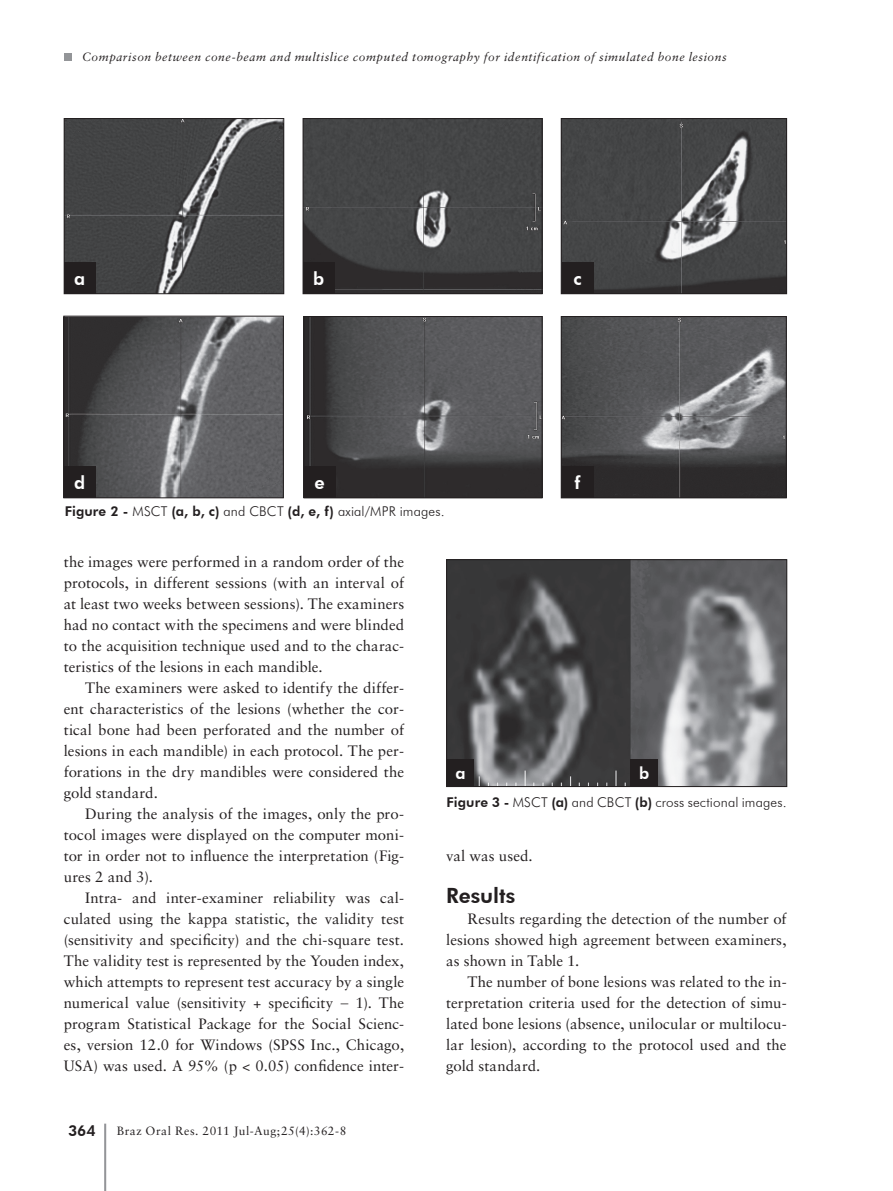
<style>
.page{position:relative;width:893px;height:1191px;background:#fff}
.page>*{position:absolute;margin:0;border:0;box-sizing:border-box;transform-origin:0 0}
.t1{font:800 21px "Futura BT";letter-spacing:-.005em;color:#231f20}
.t2{font:800 18px "Futura BT";color:#fff}
.t3{font:800 16.5px "Futura BT";color:#fff}
.t4{font:15px/21px "Sabon LT Std";color:#231f20;text-align:justify}
.t5{font:800 15px "Futura BT";color:#231f20}
.t6{font:300 13.5px "Futura BT";letter-spacing:.01em;color:#231f20}
.t7{font:italic 12px "Sabon LT Std";letter-spacing:.05em;color:#231f20}
.t8{font:12px "Sabon LT Std";letter-spacing:.04em;color:#231f20}
.s1{font-weight:800}
</style>
<div class="page">
<div style="left:64px;top:53px;width:7px;height:8px;background:#939598"></div>
<hr style="left:104px;top:1123px;width:2px;height:68px;background:#939598">
<img style="left:448px;top:561px;width:337px;height:224px">
<div style="left:446px;top:559px;width:341px;height:228px;border:1px solid #231f20"></div>
<img style="left:66px;top:120px;width:216px;height:172px">
<div style="left:64px;top:118px;width:220px;height:176px;border:1px solid #231f20"></div>
<img style="left:305px;top:120px;width:235px;height:172px">
<div style="left:303px;top:118px;width:239px;height:176px;border:1px solid #231f20"></div>
<img style="left:563px;top:120px;width:222px;height:172px">
<div style="left:561px;top:118px;width:226px;height:176px;border:1px solid #231f20"></div>
<img style="left:65px;top:318px;width:217px;height:178px">
<div style="left:63px;top:316px;width:221px;height:182px;border:1px solid #231f20"></div>
<img style="left:306px;top:318px;width:234px;height:178px">
<div style="left:304px;top:316px;width:238px;height:182px;border:1px solid #231f20"></div>
<img style="left:563px;top:318px;width:222px;height:178px">
<div style="left:561px;top:316px;width:226px;height:182px;border:1px solid #231f20"></div>
<div style="left:64px;top:262px;width:32px;height:32px;background:#231f20"></div>
<div style="left:447px;top:759px;width:27px;height:27px;background:#231f20"></div>
<div style="left:64px;top:466px;width:32px;height:31px;background:#231f20"></div>
<div style="left:303px;top:262px;width:32px;height:32px;background:#231f20"></div>
<div style="left:630px;top:759px;width:28px;height:27px;background:#231f20"></div>
<div style="left:304px;top:466px;width:32px;height:31px;background:#231f20"></div>
<div style="left:562px;top:262px;width:31px;height:32px;background:#231f20"></div>
<div style="left:562px;top:466px;width:31px;height:31px;background:#231f20"></div>
<p class="t7" style="left:82px;top:50px;width:646px">Comparison between cone-beam and multislice computed tomography for identification of simulated bone lesions</p>
<p class="t2" style="left:74px;top:268px;width:12px">a</p>
<p class="t2" style="left:313px;top:268px;width:13px">b</p>
<p class="t2" style="left:573px;top:268px;width:10px">c</p>
<p class="t2" style="left:74px;top:471px;width:13px">d</p>
<p class="t2" style="left:315px;top:471px;width:12px">e</p>
<p class="t2" style="left:575px;top:471px;width:7px">f</p>
<p class="t6" style="left:65px;top:503px;width:381px"><span class="s1">Figure 2 -</span> MSCT <span class="s1">(a, b, c)</span> and CBCT <span class="s1">(d, e, f)</span> axial/MPR images.</p>
<p class="t4" style="left:64px;top:551px;width:342px">the images were performed in a random order of the protocols, in different sessions (with an interval of at least two weeks between sessions). The examiners had no contact with the specimens and were blinded to the acquisition technique used and to the charac&shy;teristics of the lesions in each mandible.</p>
<p class="t4" style="left:64px;top:677px;width:342px;text-indent:21px">The examiners were asked to identify the differ&shy;ent characteristics of the lesions (whether the cor&shy;tical bone had been perforated and the number of lesions in each mandible) in each protocol. The per&shy;forations in the dry mandibles were considered the gold standard.</p>
<p class="t4" style="left:64px;top:803px;width:342px;text-indent:21px">During the analysis of the images, only the pro&shy;tocol images were displayed on the computer moni&shy;tor in order not to influence the interpretation (Fig&shy;ures 2 and 3).</p>
<p class="t4" style="left:64px;top:887px;width:342px;text-indent:21px">Intra- and inter-examiner reliability was cal&shy;culated using the kappa statistic, the validity test (sensitivity and specificity) and the chi-square test.<br>The validity test is represented by the Youden index, which attempts to represent test accuracy by a single numerical value (sensitivity + specificity</p>
<p class="t4" style="left:64px;top:992px;width:342px;text-indent:292px">1). The program Statistical Package for the Social Scienc&shy;es, version 12.0 for Windows (SPSS Inc., Chicago, USA) was used. A 95% (p &lt; 0.05) confidence inter-</p>
<p class="t5" style="left:68px;top:1121px;width:29px">364</p>
<p class="t8" style="left:117px;top:1123px;width:231px">Braz Oral Res. 2011 Jul-Aug;25(4):362-8</p>
<p class="t3" style="left:455px;top:763px;width:12px">a</p>
<p class="t3" style="left:639px;top:763px;width:12px">b</p>
<p class="t6" style="left:446px;top:793px;width:342px"><span class="s1">Figure 3 -</span> MSCT <span class="s1">(a)</span> and CBCT <span class="s1">(b)</span> cross sectional images.</p>
<p class="t4" style="left:446px;top:845px;width:88px">val was used.</p>
<h1 class="t1" style="left:446px;top:883px;width:71px">Results</h1>
<p class="t4" style="left:446px;top:908px;width:342px;text-indent:21px">Results regarding the detection of the number of lesions showed high agreement between examiners, as shown in Table 1.</p>
<p class="t4" style="left:446px;top:971px;width:342px;text-indent:21px">The number of bone lesions was related to the in&shy;terpretation criteria used for the detection of simu&shy;lated bone lesions (absence, unilocular or multilocu&shy;lar lesion), according to the protocol used and the gold standard.</p>
</div>
